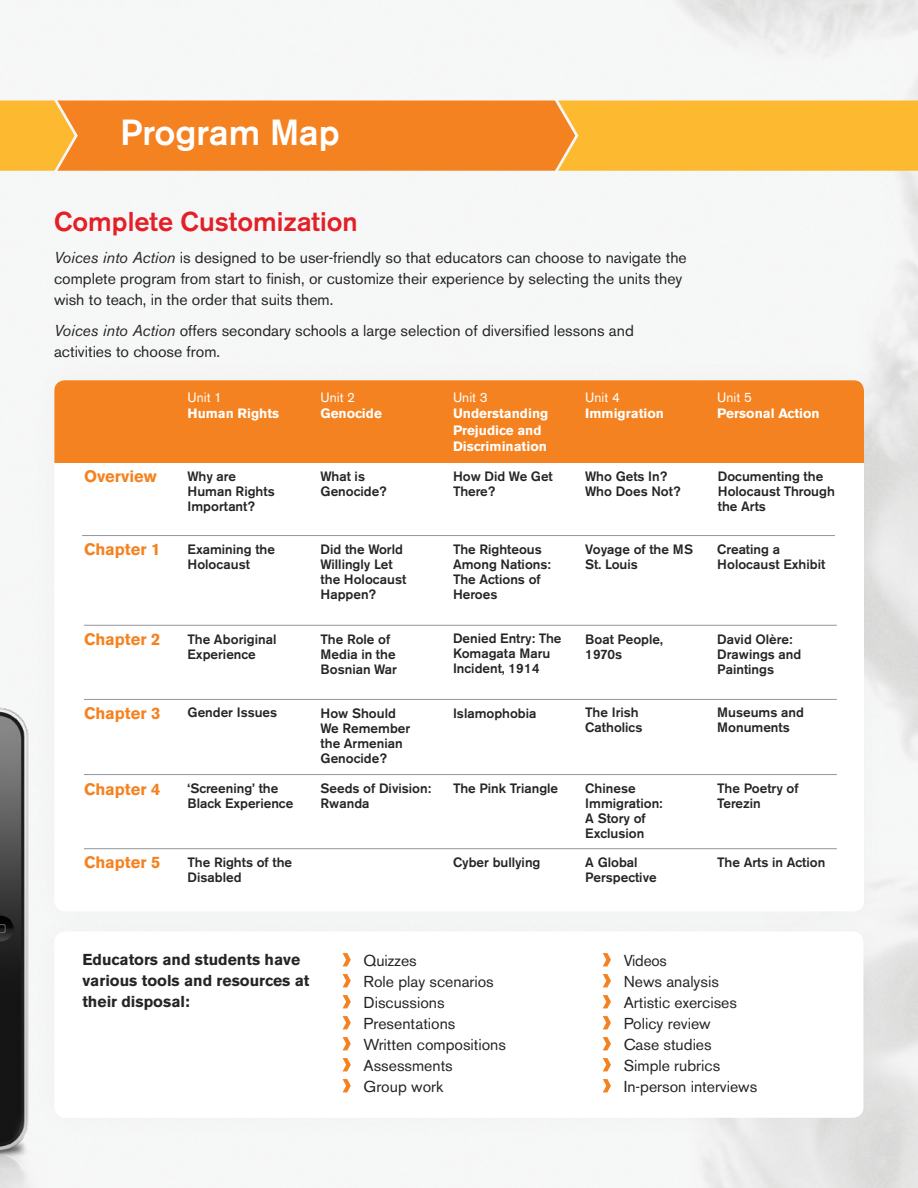
<style>
.page{position:relative;width:918px;height:1188px;background:#fff}
.page>*{position:absolute;margin:0;border:0;box-sizing:border-box;transform-origin:0 0}
.t1{font:500 36px "Akzidenz Grotesk BE";color:#fff}
.t2{font:500 27px "Akzidenz Grotesk BE";color:#e31f27}
.t3{font:700 16.5px "Akzidenz Grotesk BE";color:#f58220}
.t4{font:15.75px/21px "Akzidenz Grotesk BE";color:#252525}
.t5{font:700 15.75px/21px "Akzidenz Grotesk BE";color:#252525}
.t6{font:500 13.5px/15px "Akzidenz Grotesk BE";color:#252525}
.t7{font:700 13.5px/16.5px "Akzidenz Grotesk BE";color:#fff}
.t8{font:13.5px "Akzidenz Grotesk BE";color:#fff}
.s1{font-style:italic}
</style>
<div class="page">
<div style="left:23px;top:900px;width:872px;height:249px;background:#000;opacity:.03"></div>
<div style="left:54px;top:932px;width:809px;height:186px;background:#fff;border-radius:11px"></div>
<svg style="left:343px;top:953px;width:8px;height:13px"></svg>
<svg style="left:343px;top:974px;width:8px;height:13px"></svg>
<svg style="left:343px;top:995px;width:8px;height:13px"></svg>
<svg style="left:343px;top:1016px;width:8px;height:13px"></svg>
<svg style="left:343px;top:1037px;width:8px;height:13px"></svg>
<svg style="left:343px;top:1058px;width:8px;height:13px"></svg>
<svg style="left:343px;top:1079px;width:8px;height:13px"></svg>
<svg style="left:603px;top:953px;width:8px;height:13px"></svg>
<svg style="left:603px;top:974px;width:8px;height:13px"></svg>
<svg style="left:603px;top:995px;width:8px;height:13px"></svg>
<svg style="left:603px;top:1016px;width:8px;height:13px"></svg>
<svg style="left:603px;top:1037px;width:8px;height:13px"></svg>
<svg style="left:603px;top:1058px;width:8px;height:13px"></svg>
<svg style="left:603px;top:1079px;width:8px;height:13px"></svg>
<svg style="left:0;top:100px;width:918px;height:71px;background:#f89c2b"></svg>
<div style="left:23px;top:349px;width:872px;height:594px;background:#000;opacity:.03"></div>
<div style="left:54px;top:380px;width:810px;height:531px;background:#fff;border-radius:10px"></div>
<div style="left:54px;top:380px;width:810px;height:82px;background:#f58220"></div>
<hr style="left:82px;top:535px;width:753px;height:1px;background:#939598">
<hr style="left:84px;top:625px;width:753px;height:1px;background:#939598">
<hr style="left:84px;top:699px;width:753px;height:1px;background:#939598">
<hr style="left:84px;top:774px;width:753px;height:1px;background:#939598">
<hr style="left:84px;top:848px;width:753px;height:1px;background:#939598">
<img style="left:0;top:708px;width:36px;height:480px">
<h1 class="t1" style="left:120px;top:111px;width:221px">Program Map</h1>
<h2 class="t2" style="left:54px;top:205px;width:305px">Complete Customization</h2>
<p class="t4" style="left:54px;top:247px;width:634px"><span class="s1">Voices into Action</span> is designed to be user-friendly so that educators can choose to navigate the complete program from start to finish, or customize their experience by selecting the units they wish to teach, in the order that suits them.</p>
<p class="t4" style="left:54px;top:320px;width:581px"><span class="s1">Voices into Action</span> offers secondary schools a large selection of diversified lessons and activities to choose from.</p>
<p class="t8" style="left:188px;top:389px;width:36px">Unit 1</p>
<p class="t7" style="left:188px;top:405px;width:93px">Human Rights</p>
<p class="t8" style="left:321px;top:389px;width:36px">Unit 2</p>
<p class="t7" style="left:321px;top:405px;width:63px">Genocide</p>
<p class="t8" style="left:453px;top:389px;width:36px">Unit 3</p>
<p class="t7" style="left:453px;top:405px;width:97px">Understanding<br>Prejudice and<br>Discrimination</p>
<p class="t8" style="left:585px;top:389px;width:36px">Unit 4</p>
<p class="t7" style="left:585px;top:405px;width:80px">Immigration</p>
<p class="t8" style="left:717px;top:389px;width:36px">Unit 5</p>
<p class="t7" style="left:717px;top:405px;width:104px">Personal Action</p>
<p class="t3" style="left:84px;top:467px;width:74px">Overview</p>
<p class="t6" style="left:188px;top:468px;width:89px">Why are<br>Human Rights<br>Important?</p>
<p class="t6" style="left:321px;top:468px;width:68px">What is<br>Genocide?</p>
<p class="t6" style="left:453px;top:468px;width:101px">How Did We Get<br>There?</p>
<p class="t6" style="left:585px;top:468px;width:97px">Who Gets In?<br>Who Does Not?</p>
<p class="t6" style="left:718px;top:468px;width:119px">Documenting the<br>Holocaust Through the Arts</p>
<p class="t3" style="left:84px;top:540px;width:78px">Chapter 1</p>
<p class="t6" style="left:453px;top:541px;width:99px">The Righteous<br>Among Nations:<br>The Actions of<br>Heroes</p>
<p class="t6" style="left:585px;top:541px;width:110px">Voyage of the MS<br>St. Louis</p>
<p class="t6" style="left:717px;top:542px;width:109px">Creating a<br>Holocaust Exhibit</p>
<p class="t6" style="left:188px;top:541px;width:89px">Examining the<br>Holocaust</p>
<p class="t6" style="left:321px;top:541px;width:87px">Did the World<br>Willingly Let the Holocaust<br>Happen?</p>
<p class="t3" style="left:84px;top:630px;width:78px">Chapter 2</p>
<p class="t6" style="left:453px;top:631px;width:110px">Denied Entry: The<br>Komagata Maru<br>Incident, 1914</p>
<p class="t6" style="left:585px;top:631px;width:79px">Boat People,<br>1970s</p>
<p class="t6" style="left:717px;top:631px;width:86px">David Olère:<br>Drawings and<br>Paintings</p>
<p class="t6" style="left:188px;top:631px;width:90px">The Aboriginal<br>Experience</p>
<p class="t6" style="left:321px;top:631px;width:78px">The Role of<br>Media in the<br>Bosnian War</p>
<p class="t3" style="left:84px;top:704px;width:78px">Chapter 3</p>
<p class="t6" style="left:188px;top:705px;width:91px">Gender Issues</p>
<p class="t6" style="left:453px;top:706px;width:85px">Islamophobia</p>
<p class="t6" style="left:585px;top:705px;width:59px">The Irish<br>Catholics</p>
<p class="t6" style="left:717px;top:705px;width:88px">Museums and<br>Monuments</p>
<p class="t6" style="left:321px;top:706px;width:91px">How Should<br>We Remember the Armenian<br>Genocide?</p>
<p class="t3" style="left:84px;top:779px;width:78px">Chapter 4</p>
<p class="t6" style="left:453px;top:781px;width:107px">The Pink Triangle</p>
<p class="t6" style="left:585px;top:781px;width:79px">Chinese<br>Immigration:<br>A Story of<br>Exclusion</p>
<p class="t6" style="left:717px;top:780px;width:83px">The Poetry of<br>Terezin</p>
<p class="t6" style="left:188px;top:781px;width:107px">‘Screening’ the<br>Black Experience</p>
<p class="t6" style="left:321px;top:781px;width:112px">Seeds of Division:<br>Rwanda</p>
<p class="t3" style="left:84px;top:853px;width:78px">Chapter 5</p>
<p class="t6" style="left:453px;top:854px;width:89px">Cyber bullying</p>
<p class="t6" style="left:585px;top:854px;width:73px">A Global<br>Perspective</p>
<p class="t6" style="left:717px;top:855px;width:110px">The Arts in Action</p>
<p class="t6" style="left:188px;top:854px;width:106px">The Rights of the<br>Disabled</p>
<p class="t5" style="left:82px;top:949px;width:229px">Educators and students have various tools and resources at their disposal:</p>
<p class="t4" style="left:364px;top:950px;width:144px">Quizzes<br>Role play scenarios<br>Discussions<br>Presentations<br>Written compositions<br>Assessments<br>Group work</p>
<p class="t4" style="left:624px;top:950px;width:135px">Videos<br>News analysis<br>Artistic exercises<br>Policy review<br>Case studies<br>Simple rubrics<br>In-person interviews</p>
</div>
